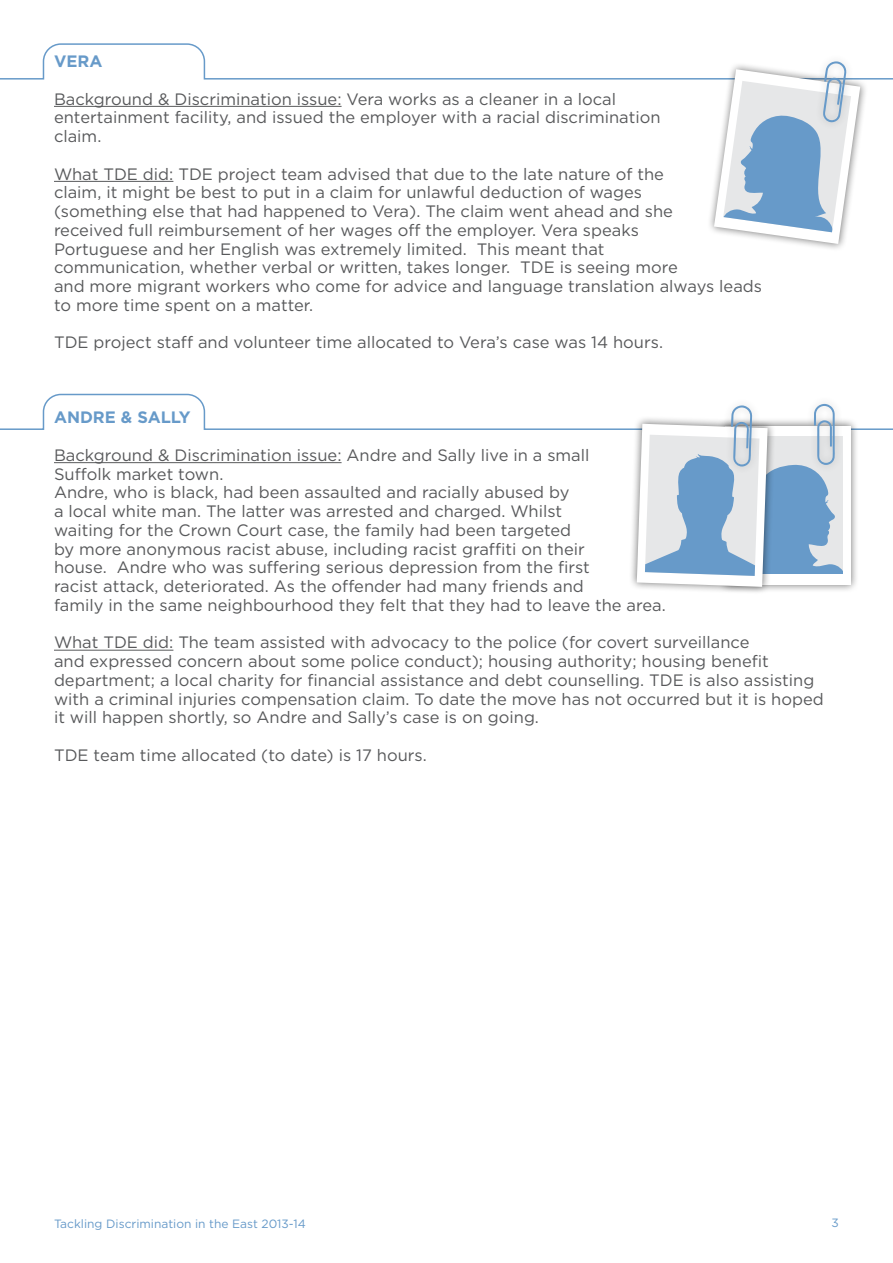
<style>
.page{position:relative;width:893px;height:1263px;background:#fff}
.page>*{position:absolute;margin:0;border:0;box-sizing:border-box;transform-origin:0 0}
.t1{font:16.5px/18.8px "Gotham";color:#58595b}
.t2{font:700 16.5px "Gotham";color:#679ac9}
.t3{font:12px "Gotham";color:#679ac9}
</style>
<div class="page">
<hr style="left:54px;top:650px;width:119px;height:1px;background:#58595b">
<div style="left:706px;top:62px;width:162px;height:190px;background:#000;opacity:.54"></div>
<svg style="left:0;top:43px;width:893px;height:201px"></svg>
<div style="left:717px;top:417px;width:142px;height:176px;background:#000;opacity:.54"></div>
<div style="left:629px;top:416px;width:146px;height:179px;background:#000;opacity:.54"></div>
<svg style="left:0;top:393px;width:893px;height:194px"></svg>
<p class="t2" style="left:54px;top:51px;width:50px">VERA</p>
<p class="t1" style="left:54px;top:89px;width:608px">Background &amp; Discrimination issue: Vera works as a cleaner in a local entertainment facility, and issued the employer with a racial discrimination claim.</p>
<p class="t1" style="left:54px;top:164px;width:710px">What TDE did: TDE project team advised that due to the late nature of the<br>claim, it might be best to put in a claim for unlawful deduction of wages<br>(something else that had happened to Vera). The claim went ahead and she<br>received full reimbursement of her wages off the employer. Vera speaks<br>Portuguese and her English was extremely limited. This meant that<br>communication, whether verbal or written, takes longer. TDE is seeing more<br>and more migrant workers who come for advice and language translation always leads to more time spent on a matter.</p>
<p class="t1" style="left:54px;top:333px;width:611px">TDE project staff and volunteer time allocated to Vera’s case was 14 hours.</p>
<p class="t2" style="left:54px;top:408px;width:138px">ANDRE &amp; SALLY</p>
<p class="t1" style="left:54px;top:446px;width:613px">Background &amp; Discrimination issue: Andre and Sally live in a small<br>Suffolk market town.<br>Andre, who is black, had been assaulted and racially abused by<br>a local white man. The latter was arrested and charged. Whilst<br>waiting for the Crown Court case, the family had been targeted<br>by more anonymous racist abuse, including racist graffiti on their<br>house. Andre who was suffering serious depression from the first<br>racist attack, deteriorated. As the offender had many friends and<br>family in the same neighbourhood they felt that they had to leave the area.</p>
<p class="t1" style="left:54px;top:633px;width:771px">What TDE did: The team assisted with advocacy to the police (for covert surveillance<br>and expressed concern about some police conduct); housing authority; housing benefit department; a local charity for financial assistance and debt counselling. TDE is also assisting with a criminal injuries compensation claim. To date the move has not occurred but it is hoped it will happen shortly, so Andre and Sally’s case is on going.</p>
<p class="t1" style="left:54px;top:746px;width:374px">TDE team time allocated (to date) is 17 hours.</p>
<p class="t3" style="left:54px;top:1216px;width:253px">Tackling Discrimination in the East 2013-14</p>
<p class="t3" style="left:831px;top:1216px;width:9px">3</p>
</div>
